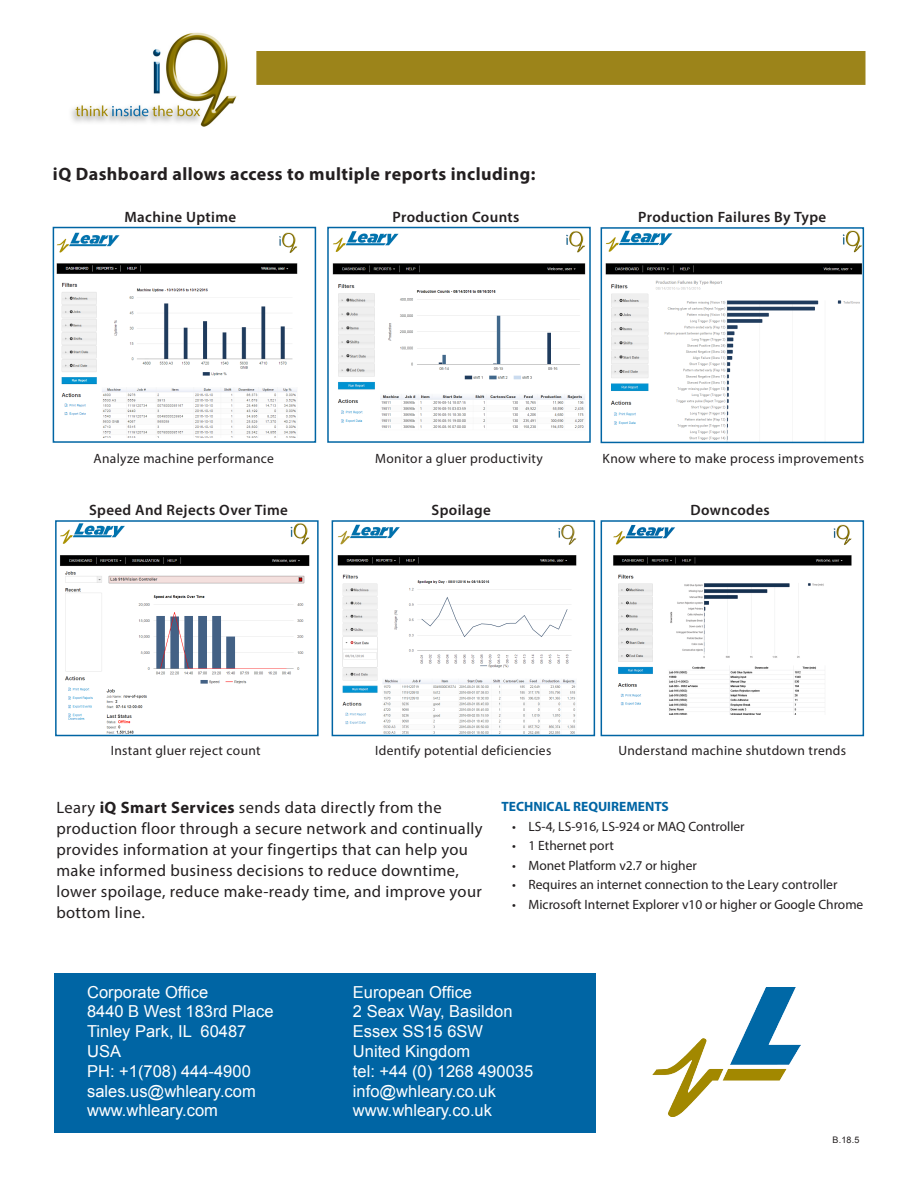
<style>
.page{position:relative;width:918px;height:1188px;background:#fff}
.page>*{position:absolute;margin:0;border:0;box-sizing:border-box;transform-origin:0 0}
.Body{font:700 18px "Myriad Pro";letter-spacing:.025em;color:#231f20}
.Body-2{font:16.5px/21px "Myriad Pro";letter-spacing:.025em;color:#231f20}
.t1{font:16.5px/19.8px "Arial";color:#fff}
.Body-3{font:600 15px "Myriad Pro";letter-spacing:.025em;color:#231f20}
.Body-4{font:13.5px "Myriad Pro";color:#231f20}
.Body-5{font:13.5px "Myriad Pro";letter-spacing:.02em;color:#231f20}
.t2{font:700 13.5px "Myriad Pro";color:#0065a4}
.Body-6{font:9px "Arial";color:#231f20}
.s1{font-weight:700}
</style>
<div class="page">
<div style="left:54px;top:973px;width:541px;height:159px;background:#0065a4"></div>
<img style="left:653px;top:987px;width:147px;height:129px">
<img style="left:71px;top:32px;width:166px;height:95px">
<div style="left:256px;top:51px;width:610px;height:34px;background:#9c841a;border:2px solid #9c841a"></div>
<img style="left:56px;top:232px;width:242px;height:206px">
<div style="left:53px;top:227px;width:263px;height:216px;border:2px solid #0065a4"></div>
<img style="left:332px;top:230px;width:254px;height:199px">
<div style="left:327px;top:227px;width:264px;height:216px;border:2px solid #0065a4"></div>
<img style="left:605px;top:230px;width:256px;height:210px">
<div style="left:601px;top:227px;width:263px;height:216px;border:2px solid #0065a4"></div>
<img style="left:60px;top:523px;width:250px;height:210px">
<div style="left:55px;top:520px;width:264px;height:216px;border:2px solid #0065a4"></div>
<img style="left:337px;top:524px;width:240px;height:209px">
<div style="left:332px;top:520px;width:263px;height:216px;border:2px solid #0065a4"></div>
<img style="left:613px;top:524px;width:239px;height:191px">
<div style="left:601px;top:520px;width:263px;height:216px;border:2px solid #0065a4"></div>
<p class="Body" style="left:53px;top:163px;width:484px">iQ Dashboard allows access to multiple reports including:</p>
<p class="Body-3" style="left:124px;top:208px;width:113px">Machine Uptime</p>
<p class="Body-3" style="left:393px;top:208px;width:128px">Production Counts</p>
<p class="Body-3" style="left:638px;top:208px;width:190px">Production Failures By Type</p>
<p class="Body-5" style="left:94px;top:451px;width:182px">Analyze machine performance</p>
<p class="Body-5" style="left:375px;top:451px;width:169px">Monitor a gluer productivity</p>
<p class="Body-5" style="left:603px;top:451px;width:263px">Know where to make process improvements</p>
<p class="Body-3" style="left:89px;top:500px;width:200px">Speed And Rejects Over Time</p>
<p class="Body-3" style="left:432px;top:500px;width:61px">Spoilage</p>
<p class="Body-3" style="left:691px;top:500px;width:81px">Downcodes</p>
<p class="Body-5" style="left:111px;top:742px;width:151px">Instant gluer reject count</p>
<p class="Body-5" style="left:375px;top:742px;width:178px">Identify potential deficiencies</p>
<p class="Body-5" style="left:618px;top:742px;width:229px">Understand machine shutdown trends</p>
<p class="Body-2" style="left:56px;top:797px;width:428px">Leary <span class="s1">iQ Smart Services</span> sends data directly from the production floor through a secure network and continually provides information at your fingertips that can help you make informed business decisions to reduce downtime, lower spoilage, reduce make-ready time, and improve your bottom line.</p>
<p class="t2" style="left:501px;top:798px;width:169px">TECHNICAL REQUIREMENTS</p>
<p class="Body-4" style="left:512px;top:818px;width:234px">• LS-4, LS-916, LS-924 or MAQ Controller</p>
<p class="Body-4" style="left:512px;top:837px;width:103px">• 1 Ethernet port</p>
<p class="Body-4" style="left:512px;top:857px;width:186px">• Monet Platform v2.7 or higher</p>
<p class="Body-4" style="left:512px;top:876px;width:327px">• Requires an internet connection to the Leary controller</p>
<p class="Body-4" style="left:512px;top:896px;width:353px">• Microsoft Internet Explorer v10 or higher or Google Chrome</p>
<p class="t1" style="left:87px;top:982px;width:188px">Corporate Office<br>8440 B West 183rd Place<br>Tinley Park, IL 60487<br>USA<br>PH: +1(708) 444-4900 sales.us@whleary.com www.whleary.com</p>
<p class="t1" style="left:353px;top:982px;width:182px">European Office<br>2 Seax Way, Basildon<br>Essex SS15 6SW<br>United Kingdom<br>tel: +44 (0) 1268 490035 info@whleary.co.uk www.whleary.co.uk</p>
<p class="Body-6" style="left:832px;top:1133px;width:29px">B.18.5</p>
</div>
